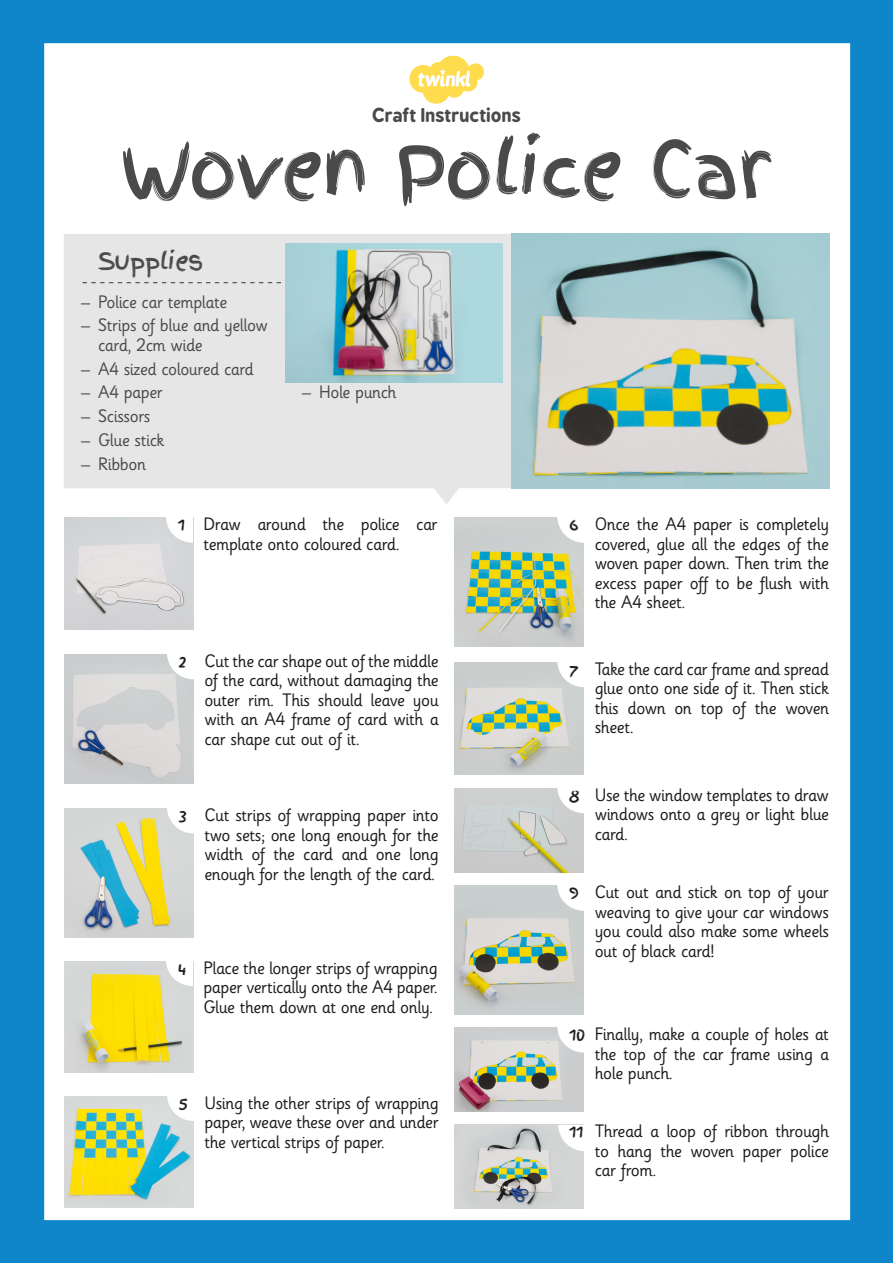
<style>
.page{position:relative;width:893px;height:1263px;background:#fff}
.page>*{position:absolute;margin:0;border:0;box-sizing:border-box;transform-origin:0 0}
.t1{font:75px "Finger Paint";letter-spacing:-.025em;color:#4a4a4a}
.t2{font:24px "Finger Paint";letter-spacing:-.025em;color:#4a4a4a}
.t3{font:18px/19.5px "Sassoon Infant Rg";letter-spacing:-.025em;color:#1c1c1c;text-align:justify}
.t4{font:18px/19.5px "Sassoon Infant Rg";letter-spacing:-.025em;color:#4a4a4a}
.t5{font:700 18px "B Preplay";letter-spacing:.005em;color:#4a4a4a}
.s1{font-family:"Finger Paint";font-size:16.5px}
</style>
<div class="page">
<img style="left:0;top:0;width:893px;height:1263px">
<img style="left:406px;top:54px;width:81px;height:51px">
<svg style="left:64px;top:234px;width:766px;height:271px;background:#e8e9e9"></svg>
<svg style="left:82px;top:282px;width:199px;height:1px"></svg>
<img style="left:455px;top:518px;width:129px;height:129px">
<img style="left:65px;top:654px;width:128px;height:129px">
<img style="left:455px;top:662px;width:129px;height:112px">
<img style="left:65px;top:808px;width:128px;height:129px">
<img style="left:455px;top:886px;width:129px;height:129px">
<img style="left:65px;top:518px;width:128px;height:111px">
<img style="left:455px;top:1027px;width:129px;height:85px">
<svg style="left:166px;top:516px;width:27px;height:27px"></svg>
<img style="left:455px;top:788px;width:129px;height:84px">
<svg style="left:557px;top:516px;width:27px;height:27px"></svg>
<svg style="left:167px;top:653px;width:27px;height:26px"></svg>
<svg style="left:557px;top:661px;width:27px;height:26px"></svg>
<img style="left:65px;top:961px;width:128px;height:112px">
<svg style="left:167px;top:807px;width:27px;height:26px"></svg>
<svg style="left:557px;top:787px;width:27px;height:26px"></svg>
<img style="left:64px;top:1096px;width:129px;height:112px">
<svg style="left:166px;top:960px;width:27px;height:26px"></svg>
<svg style="left:557px;top:884px;width:27px;height:27px"></svg>
<svg style="left:167px;top:1094px;width:27px;height:27px"></svg>
<svg style="left:557px;top:1026px;width:27px;height:26px"></svg>
<img style="left:512px;top:234px;width:318px;height:254px">
<img style="left:455px;top:1125px;width:129px;height:84px">
<img style="left:285px;top:243px;width:217px;height:139px">
<svg style="left:558px;top:1125px;width:27px;height:26px"></svg>
<p class="t5" style="left:372px;top:104px;width:150px">Craft Instructions</p>
<h1 class="t1" style="left:121px;top:115px;width:651px">Woven Police Car</h1>
<p class="t2" style="left:98px;top:243px;width:107px">Supplies</p>
<p class="t4" style="left:81px;top:292px;width:148px">– Police car template</p>
<p class="t4" style="left:98px;top:316px;width:171px;text-indent:-17px">– Strips of blue and yellow card, 2cm wide</p>
<p class="t4" style="left:81px;top:359px;width:174px">– A4 sized coloured card</p>
<p class="t4" style="left:81px;top:383px;width:83px">– A4 paper</p>
<p class="t4" style="left:81px;top:407px;width:71px">– Scissors</p>
<p class="t4" style="left:81px;top:431px;width:85px">– Glue stick</p>
<p class="t4" style="left:81px;top:454px;width:66px">– Ribbon</p>
<p class="t4" style="left:302px;top:383px;width:96px">– Hole punch</p>
<p class="t3" style="left:203px;top:515px;width:236px;text-indent:-26px"><span class="s1">1</span> Draw around the police car template onto coloured card.</p>
<p class="t3" style="left:595px;top:515px;width:236px;text-indent:-26px"><span class="s1">6</span> Once the A4 paper is completely covered, glue all the edges of the woven paper down. Then trim the excess paper off to be flush with the A4 sheet.</p>
<p class="t3" style="left:204px;top:652px;width:236px;text-indent:-26px"><span class="s1">2</span> Cut the car shape out of the middle of the card, without damaging the outer rim. This should leave you with an A4 frame of card with a car shape cut out of it.</p>
<p class="t3" style="left:595px;top:660px;width:236px;text-indent:-26px"><span class="s1">7</span> Take the card car frame and spread glue onto one side of it. Then stick this down on top of the woven sheet.</p>
<p class="t3" style="left:204px;top:806px;width:236px;text-indent:-26px"><span class="s1">3</span> Cut strips of wrapping paper into two sets; one long enough for the width of the card and one long enough for the length of the card.</p>
<p class="t3" style="left:203px;top:959px;width:236px;text-indent:-26px"><span class="s1">4</span> Place the longer strips of wrapping paper vertically onto the A4 paper.<br>Glue them down at one end only.</p>
<p class="t3" style="left:204px;top:1093px;width:236px;text-indent:-26px"><span class="s1">5</span> Using the other strips of wrapping paper, weave these over and under the vertical strips of paper.</p>
<p class="t3" style="left:595px;top:786px;width:236px;text-indent:-26px"><span class="s1">8</span> Use the window templates to draw windows onto a grey or light blue card.</p>
<p class="t3" style="left:595px;top:883px;width:236px;text-indent:-26px"><span class="s1">9</span> Cut out and stick on top of your weaving to give your car windows you could also make some wheels out of black card!</p>
<p class="t3" style="left:595px;top:1025px;width:236px;text-indent:-26px"><span class="s1">10</span> Finally, make a couple of holes at the top of the car frame using a hole punch.</p>
<p class="t3" style="left:595px;top:1122px;width:236px;text-indent:-26px"><span class="s1">11</span> Thread a loop of ribbon through to hang the woven paper police car from.</p>
</div>
